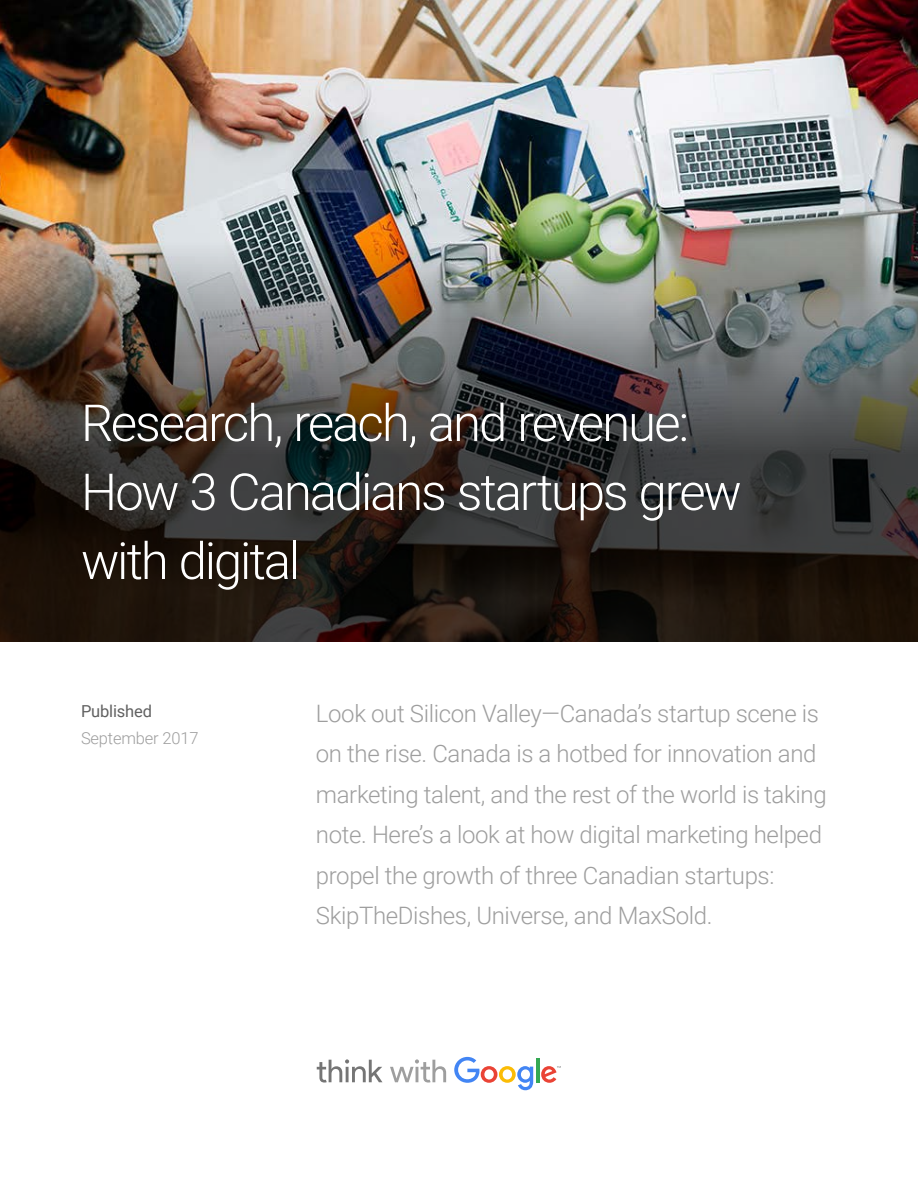
<style>
.page{position:relative;width:918px;height:1188px;background:#fff}
.page>*{position:absolute;margin:0;border:0;box-sizing:border-box;transform-origin:0 0}
.t1{font:300 51px/69px "Roboto";letter-spacing:-.045em;color:#fff}
.t2{font:300 24px/40.5px "Roboto";letter-spacing:-.015em;color:#9e9e9e}
.t3{font:300 16.5px "Roboto";letter-spacing:-.01em;color:#9e9e9e}
.t4{font:16.5px "Roboto";letter-spacing:-.01em;color:#616161}
</style>
<div class="page">
<img style="left:0;top:0;width:918px;height:238px">
<img style="left:0;top:238px;width:918px;height:404px">
<svg style="left:317px;top:1059px;width:65px;height:24px"></svg>
<svg style="left:390px;top:1059px;width:56px;height:24px"></svg>
<svg style="left:454px;top:1057px;width:79px;height:33px"></svg>
<hr style="left:536px;top:1058px;width:3px;height:24px;background:#34a853">
<svg style="left:541px;top:1066px;width:20px;height:17px"></svg>
<h1 class="t1" style="left:81px;top:386px;width:662px">Research, reach, and revenue:<br>How 3 Canadians startups grew with digital</h1>
<p class="t4" style="left:81px;top:699px;width:73px">Published</p>
<p class="t3" style="left:81px;top:726px;width:119px">September 2017</p>
<p class="t2" style="left:316px;top:692px;width:512px">Look out Silicon Valley—Canada’s startup scene is on the rise. Canada is a hotbed for innovation and marketing talent, and the rest of the world is taking note. Here’s a look at how digital marketing helped propel the growth of three Canadian startups:<br>SkipTheDishes, Universe, and MaxSold.</p>
</div>
